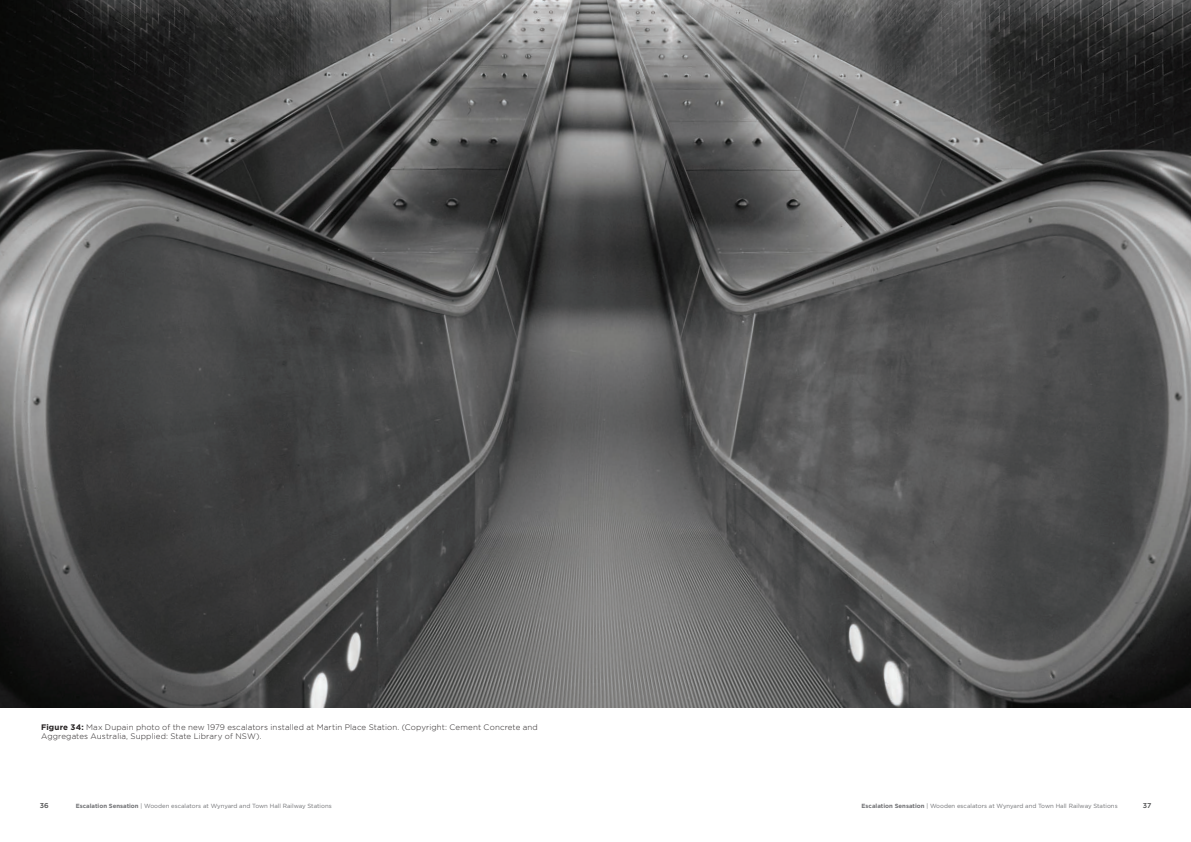
<style>
.page{position:relative;width:1191px;height:842px;background:#fff}
.page>*{position:absolute;margin:0;border:0;box-sizing:border-box;transform-origin:0 0}
.t1{font:300 8px/9.6px "Gotham";letter-spacing:.015em;color:#231f20}
.t2{font:500 7px "Gotham";color:#4b4c4d}
.t3{font:6px "Gotham";color:#717275}
.s1{font-weight:700}
</style>
<div class="page">
<img style="left:0;top:0;width:1191px;height:707px">
<p class="t1" style="left:41px;top:722px;width:498px"><span class="s1">Figure 34:</span> Max Dupain photo of the new 1979 escalators installed at Martin Place Station. (Copyright: Cement Concrete and<br>Aggregates Australia, Supplied: State Library of NSW).</p>
<p class="t2" style="left:40px;top:801px;width:10px">36</p>
<p class="t3" style="left:76px;top:802px;width:257px"><span class="s1">Escalation Sensation</span> | Wooden escalators at Wynyard and Town Hall Railway Stations</p>
<p class="t3" style="left:861px;top:802px;width:257px"><span class="s1">Escalation Sensation</span> | Wooden escalators at Wynyard and Town Hall Railway Stations</p>
<p class="t2" style="left:1142px;top:801px;width:10px">37</p>
</div>
